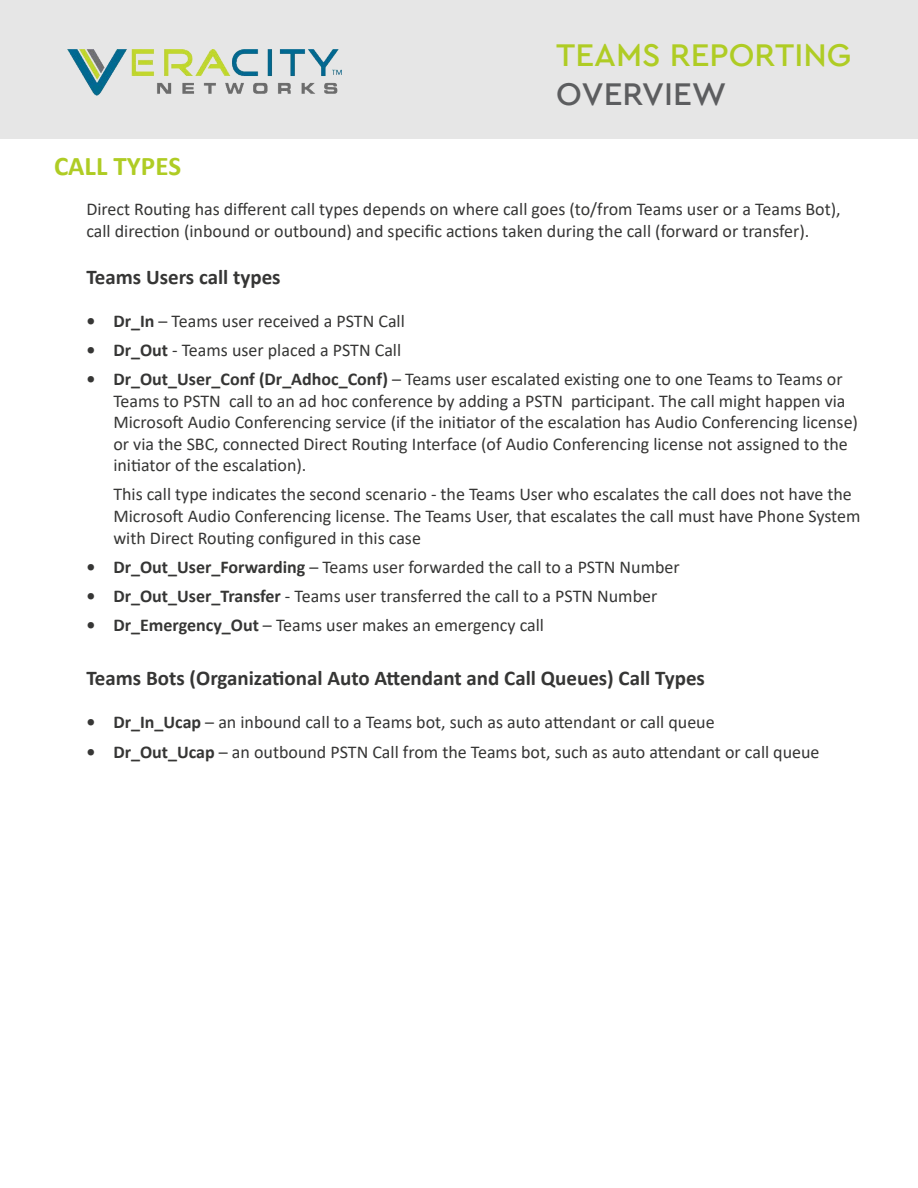
<style>
.page{position:relative;width:918px;height:1188px;background:#fff}
.page>*{position:absolute;margin:0;border:0;box-sizing:border-box;transform-origin:0 0}
.t1{font:500 33px "Cera PRO Modern";color:#afcc24}
.t2{font:500 33px "Cera PRO Modern";color:#5c5d5f}
.t3{font:700 27px "Calibri";color:#afcc24}
.t4{font:700 21px "Calibri";color:#363635}
.t5{font:18px/21.6px "Calibri";color:#363635}
.s1{font-weight:700}
</style>
<div class="page">
<div style="left:0;top:0;width:918px;height:139px;background:#e6e6e6"></div>
<img style="left:68px;top:50px;width:274px;height:46px">
<h1 class="t1" style="left:556px;top:33px;width:297px">TEAMS REPORTING</h1>
<h1 class="t2" style="left:556px;top:72px;width:172px">OVERVIEW</h1>
<h2 class="t3" style="left:54px;top:147px;width:129px">CALL TYPES</h2>
<p class="t5" style="left:86px;top:198px;width:756px">Direct Routing has different call types depends on where call goes (to/from Teams user or a Teams Bot), call direction (inbound or outbound) and specific actions taken during the call (forward or transfer).</p>
<p class="t4" style="left:86px;top:262px;width:196px">Teams Users call types</p>
<p class="t5" style="left:86px;top:309px;width:320px"><span class="s1">• Dr_In</span> – Teams user received a PSTN Call</p>
<p class="t5" style="left:86px;top:339px;width:316px"><span class="s1">• Dr_Out</span> - Teams user placed a PSTN Call</p>
<p class="t5" style="left:113px;top:368px;width:746px;text-indent:-27px"><span class="s1">• Dr_Out_User_Conf (Dr_Adhoc_Conf)</span> – Teams user escalated existing one to one Teams to Teams or Teams to PSTN call to an ad hoc conference by adding a PSTN participant. The call might happen via Microsoft Audio Conferencing service (if the initiator of the escalation has Audio Conferencing license) or via the SBC, connected Direct Routing Interface (of Audio Conferencing license not assigned to the initiator of the escalation).</p>
<p class="t5" style="left:113px;top:483px;width:749px">This call type indicates the second scenario - the Teams User who escalates the call does not have the<br>Microsoft Audio Conferencing license. The Teams User, that escalates the call must have Phone System with Direct Routing configured in this case</p>
<p class="t5" style="left:86px;top:555px;width:595px"><span class="s1">• Dr_Out_User_Forwarding</span> – Teams user forwarded the call to a PSTN Number</p>
<p class="t5" style="left:86px;top:585px;width:572px"><span class="s1">• Dr_Out_User_Transfer</span> - Teams user transferred the call to a PSTN Number</p>
<p class="t5" style="left:86px;top:614px;width:459px"><span class="s1">• Dr_Emergency_Out</span> – Teams user makes an emergency call</p>
<p class="t4" style="left:86px;top:663px;width:620px">Teams Bots (Organizational Auto Attendant and Call Queues) Call Types</p>
<p class="t5" style="left:86px;top:711px;width:630px"><span class="s1">• Dr_In_Ucap</span> – an inbound call to a Teams bot, such as auto attendant or call queue</p>
<p class="t5" style="left:86px;top:740px;width:735px"><span class="s1">• Dr_Out_Ucap</span> – an outbound PSTN Call from the Teams bot, such as auto attendant or call queue</p>
</div>
